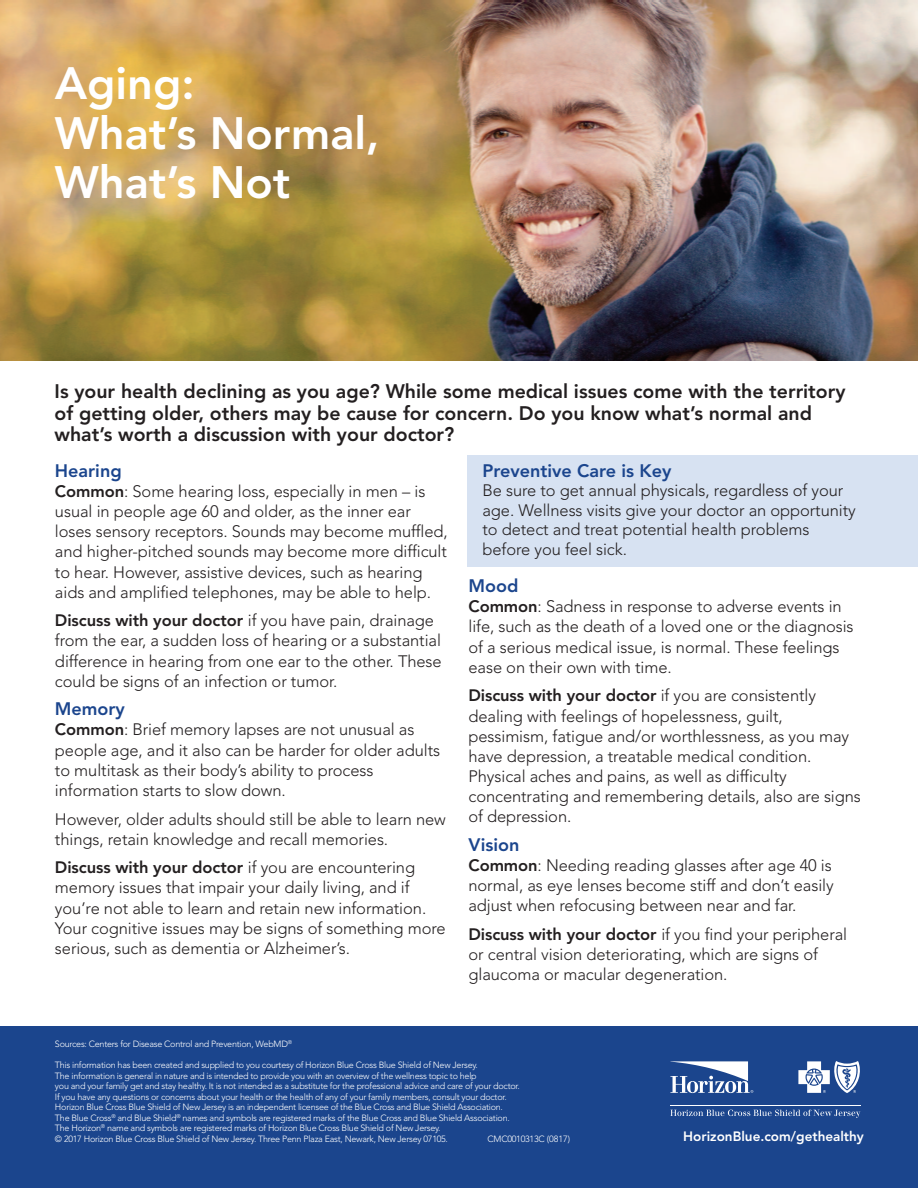
<style>
.page{position:relative;width:918px;height:1188px;background:#fff}
.page>*{position:absolute;margin:0;border:0;box-sizing:border-box;transform-origin:0 0}
.t1{font:800 45px/49.5px "Avenir";color:#fff}
.t2{font:800 19.5px/21.8px "Avenir";color:#231f20}
.t3{font:800 18px "Avenir";color:#1b458d}
.t4{font:300 16.5px/20.1px "Avenir";letter-spacing:-.005em;color:#231f20}
.t5{font:800 13.5px "Avenir";color:#fff}
.t6{font:300 9px/10.5px "Avenir";letter-spacing:-.03em;color:#fff}
.s1{font-weight:800}
</style>
<div class="page">
<img style="left:0;top:0;width:918px;height:360px">
<div style="left:0;top:1026px;width:918px;height:162px;background:#1b458d"></div>
<svg style="left:670px;top:1110px;width:190px;height:8px"></svg>
<hr style="left:670px;top:1105px;width:191px;height:1px;background:#fff">
<svg style="left:670px;top:1061px;width:83px;height:32px"></svg>
<svg style="left:798px;top:1061px;width:62px;height:32px"></svg>
<div style="left:468px;top:455px;width:450px;height:112px;background:#d7e2f2"></div>
<h1 class="t1" style="left:55px;top:59px;width:326px">Aging:<br>What’s Normal,<br>What’s Not</h1>
<p class="t2" style="left:55px;top:380px;width:792px">Is your health declining as you age? While some medical issues come with the territory of getting older, others may be cause for concern. Do you know what’s normal and what’s worth a discussion with your doctor?</p>
<p class="t3" style="left:55px;top:457px;width:68px">Hearing</p>
<p class="t4" style="left:55px;top:481px;width:394px"><span class="s1">Common</span>: Some hearing loss, especially in men – is usual in people age 60 and older, as the inner ear loses sensory receptors. Sounds may become muffled, and higher-pitched sounds may become more difficult to hear. However, assistive devices, such as hearing aids and amplified telephones, may be able to help.</p>
<p class="t4" style="left:55px;top:611px;width:388px"><span class="s1">Discuss with your doctor</span> if you have pain, drainage from the ear, a sudden loss of hearing or a substantial difference in hearing from one ear to the other. These could be signs of an infection or tumor.</p>
<p class="t3" style="left:55px;top:695px;width:71px">Memory</p>
<p class="t4" style="left:55px;top:720px;width:387px"><span class="s1">Common</span>: Brief memory lapses are not unusual as people age, and it also can be harder for older adults to multitask as their body’s ability to process information starts to slow down.</p>
<p class="t4" style="left:55px;top:809px;width:392px">However, older adults should still be able to learn new things, retain knowledge and recall memories.</p>
<p class="t4" style="left:55px;top:858px;width:392px"><span class="s1">Discuss with your doctor</span> if you are encountering memory issues that impair your daily living, and if you’re not able to learn and retain new information.<br>Your cognitive issues may be signs of something more serious, such as dementia or Alzheimer’s.</p>
<p class="t3" style="left:482px;top:457px;width:191px">Preventive Care is Key</p>
<p class="t4" style="left:482px;top:481px;width:375px;line-height:19.5px">Be sure to get annual physicals, regardless of your age. Wellness visits give your doctor an opportunity to detect and treat potential health problems before you feel sick.</p>
<p class="t3" style="left:468px;top:572px;width:51px">Mood</p>
<p class="t4" style="left:468px;top:597px;width:387px"><span class="s1">Common</span>: Sadness in response to adverse events in life, such as the death of a loved one or the diagnosis of a serious medical issue, is normal. These feelings ease on their own with time.</p>
<p class="t4" style="left:468px;top:686px;width:394px"><span class="s1">Discuss with your doctor</span> if you are consistently dealing with feelings of hopelessness, guilt, pessimism, fatigue and/or worthlessness, as you may have depression, a treatable medical condition.<br>Physical aches and pains, as well as difficulty concentrating and remembering details, also are signs of depression.</p>
<p class="t3" style="left:468px;top:830px;width:52px">Vision</p>
<p class="t4" style="left:468px;top:855px;width:367px;text-align:justify"><span class="s1">Common</span>: Needing reading glasses after age 40 is normal, as eye lenses become stiff and don’t easily adjust when refocusing between near and far.</p>
<p class="t4" style="left:468px;top:924px;width:380px"><span class="s1">Discuss with your doctor</span> if you find your peripheral or central vision deteriorating, which are signs of glaucoma or macular degeneration.</p>
<p class="t6" style="left:55px;top:1039px;width:239px">Sources: Centers for Disease Control and Prevention, WebMD<sup>®</sup></p>
<p class="t6" style="left:55px;top:1060px;width:466px">This information has been created and supplied to you courtesy of Horizon Blue Cross Blue Shield of New Jersey.<br>The information is general in nature and is intended to provide you with an overview of the wellness topic to help<br>you and your family get and stay healthy. It is not intended as a substitute for the professional advice and care of your doctor.<br>If you have any questions or concerns about your health or the health of any of your family members, consult your doctor.<br>Horizon Blue Cross Blue Shield of New Jersey is an independent licensee of the Blue Cross and Blue Shield Association.<br>The Blue Cross<sup>®</sup> and Blue Shield<sup>®</sup> names and symbols are registered marks of the Blue Cross and Blue Shield Association.<br>The Horizon<sup>®</sup> name and symbols are registered marks of Horizon Blue Cross Blue Shield of New Jersey.<br>© 2017 Horizon Blue Cross Blue Shield of New Jersey. Three Penn Plaza East, Newark, New Jersey 07105.</p>
<p class="t6" style="left:488px;top:1134px;width:84px">CMC0010313C (0817)</p>
<p class="t5" style="left:683px;top:1126px;width:182px">HorizonBlue.com/gethealthy</p>
</div>
